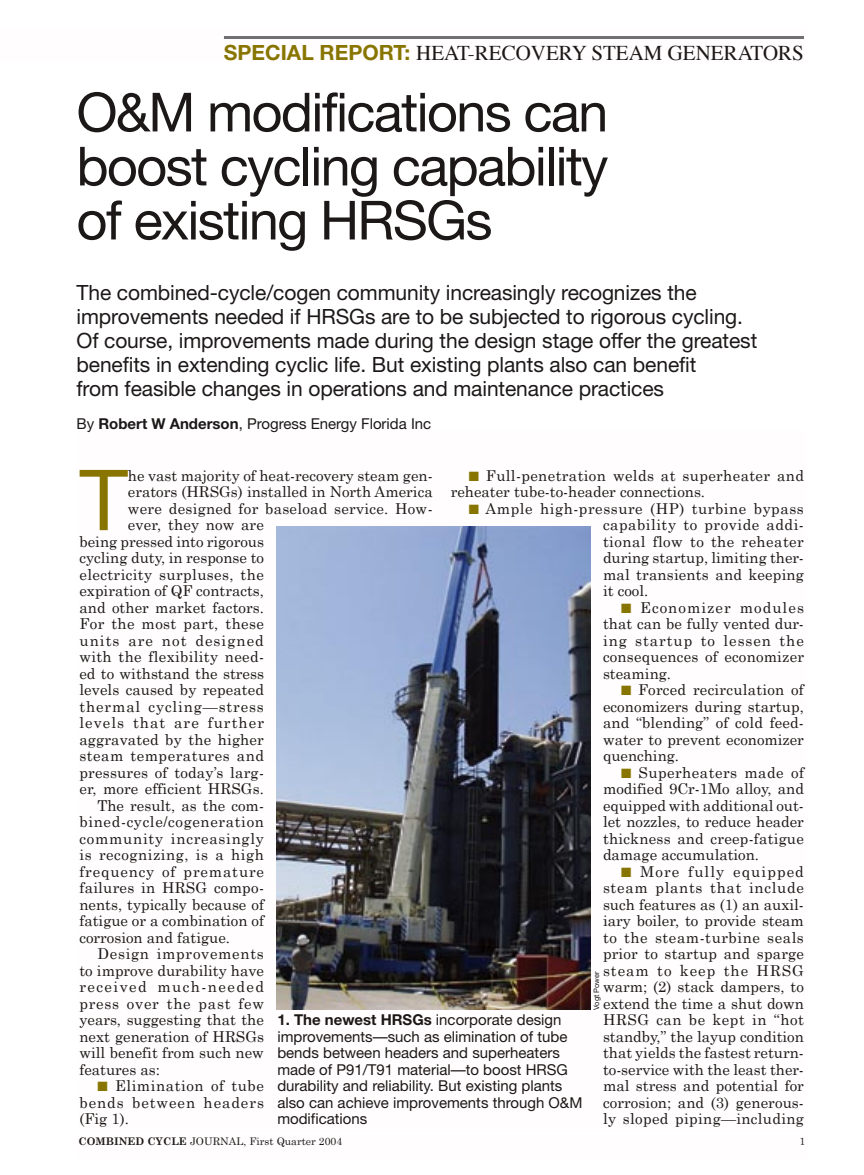
<style>
.page{position:relative;width:864px;height:1175px;background:#fff}
.page>*{position:absolute;margin:0;border:0;box-sizing:border-box;transform-origin:0 0}
._4_li_init{font:84.3px "Helvetica Neue";color:#887500}
.head-1{font:54px "Helvetica Neue";letter-spacing:-.03em;color:#1c1818}
.deck{font:21px/24px "Helvetica Neue";letter-spacing:-.005em;color:#1c1818}
.t1{font:21px "Times";color:#1c1818}
.text-2{font:15px/16.5px "Century Schoolbook";color:#1c1818;text-align:justify}
._4_li_init-2{font:15px "Century Schoolbook";letter-spacing:.01em;color:#1c1818}
.t2{font:15px/16.5px "Helvetica Neue";color:#1c1818}
.text-2-2{font:15px/16.5px "Century Schoolbook";letter-spacing:.025em;color:#1c1818}
._4_li_init-3{font:15px "Century Schoolbook";letter-spacing:.07em;color:#1c1818}
._4_li_init-4{font:15px "Century Schoolbook";letter-spacing:.06em;color:#1c1818}
._4_li_init-5{font:15px "Century Schoolbook";letter-spacing:.03em;color:#1c1818}
.t3{font:10.5px "Century Schoolbook";color:#1c1818}
.credit{font:7.5px "Helvetica Neue";color:#1c1818}
.s1{font-family:"Helvetica Neue";font-weight:700;color:#887500}
.s2{font-weight:700}
.s3{color:#887500}
</style>
<div class="page">
<hr style="left:224px;top:36px;width:580px;height:3px;background:#707072">
<img style="left:276px;top:526px;width:315px;height:483px">
<p class="t1" style="left:224px;top:40px;width:582px"><span class="s1">SPECIAL REPORT:</span> HEAT-RECOVERY STEAM GENERATORS</p>
<p class="head-1" style="left:76px;top:80px;width:533px">O&amp;M modifications can</p>
<p class="head-1" style="left:76px;top:134px;width:533px">boost cycling capability</p>
<p class="head-1" style="left:76px;top:188px;width:418px">of existing HRSGs</p>
<p class="deck" style="left:76px;top:280px;width:682px">The combined-cycle/cogen community increasingly recognizes the improvements needed if HRSGs are to be subjected to rigorous cycling.<br>Of course, improvements made during the design stage offer the greatest benefits in extending cyclic life. But existing plants also can benefit<br>from feasible changes in operations and maintenance practices</p>
<p class="t2" style="left:76px;top:415px;width:356px">By <span class="s2">Robert W Anderson</span>, Progress Energy Florida Inc</p>
<p class="_4_li_init" style="left:79px;top:450px;width:50px">T</p>
<p class="_4_li_init-2" style="left:128px;top:466px;width:306px">he vast majority of heat-recovery steam gen-</p>
<p class="text-2-2" style="left:451px;top:466px;width:355px;text-indent:18px"><span class="s3">■</span> Full-penetration welds at superheater and reheater tube-to-header connections.</p>
<p class="text-2" style="left:603px;top:499px;width:202px;text-indent:-134px"><span class="s3">■</span> Ample high-pressure (HP) turbine bypass capability to provide addi&shy;tional flow to the reheater during startup, limiting ther&shy;mal transients and keeping it cool.</p>
<p class="text-2" style="left:603px;top:598px;width:203px;text-indent:18px"><span class="s3">■</span> Economizer modules that can be fully vented dur&shy;ing startup to lessen the consequences of economizer steaming.</p>
<p class="text-2" style="left:603px;top:681px;width:202px;text-indent:18px"><span class="s3">■</span> Forced recirculation of economizers during startup, and “blending” of cold feed&shy;water to prevent economizer quenching.</p>
<p class="text-2" style="left:603px;top:763px;width:202px;text-indent:18px"><span class="s3">■</span> Superheaters made of modified 9Cr-1Mo alloy, and equipped with additional out&shy;let nozzles, to reduce header thickness and creep-fatigue damage accumulation.</p>
<p class="text-2" style="left:603px;top:862px;width:202px;text-indent:18px"><span class="s3">■</span> More fully equipped steam plants that include such features as (1) an auxil&shy;iary boiler, to provide steam to the steam-turbine seals prior to startup and sparge steam to keep the HRSG warm; (2) stack dampers, to extend the time a shut down HRSG can be kept in “hot standby,” the layup condition that yields the fastest return&shy;to-service with the least ther&shy;mal stress and potential for corrosion; and (3) generous&shy;ly sloped piping—including</p>
<p class="_4_li_init-2" style="left:128px;top:482px;width:306px">erators (HRSGs) installed in North America</p>
<p class="_4_li_init-2" style="left:128px;top:499px;width:306px">were designed for baseload service. How-</p>
<p class="_4_li_init-2" style="left:128px;top:515px;width:138px">ever, they now are</p>
<p class="_4_li_init-2" style="left:79px;top:532px;width:186px">being pressed into rigorous</p>
<p class="_4_li_init-2" style="left:79px;top:548px;width:186px">cycling duty, in response to</p>
<p class="_4_li_init-2" style="left:79px;top:565px;width:186px">electricity surpluses, the</p>
<p class="_4_li_init-2" style="left:79px;top:581px;width:186px">expiration of QF contracts,</p>
<p class="_4_li_init-2" style="left:79px;top:598px;width:186px">and other market factors.</p>
<p class="_4_li_init-2" style="left:79px;top:614px;width:186px">For the most part, these</p>
<p class="_4_li_init-3" style="left:79px;top:631px;width:186px">units are not designed</p>
<p class="_4_li_init-2" style="left:79px;top:647px;width:186px">with the flexibility need-</p>
<p class="_4_li_init-2" style="left:79px;top:664px;width:186px">ed to withstand the stress</p>
<p class="_4_li_init-2" style="left:79px;top:680px;width:186px">levels caused by repeated</p>
<p class="_4_li_init-4" style="left:79px;top:697px;width:186px">thermal cycling—stress</p>
<p class="_4_li_init-3" style="left:79px;top:713px;width:186px">levels that are further</p>
<p class="_4_li_init-2" style="left:79px;top:730px;width:186px">aggravated by the higher</p>
<p class="_4_li_init-5" style="left:79px;top:746px;width:186px">steam temperatures and</p>
<p class="_4_li_init-2" style="left:79px;top:763px;width:186px">pressures of today’s larg-</p>
<p class="_4_li_init-2" style="left:79px;top:779px;width:186px">er, more efficient HRSGs.</p>
<p class="text-2" style="left:79px;top:796px;width:186px;text-indent:18px">The result, as the com&shy;bined-cycle/cogeneration community increasingly is recognizing, is a high frequency of premature failures in HRSG compo&shy;nents, typically because of fatigue or a combination of corrosion and fatigue.</p>
<p class="text-2" style="left:79px;top:945px;width:186px;text-indent:18px">Design improvements to improve durability have received much-needed press over the past few years, suggesting that the next generation of HRSGs will benefit from such new features as:</p>
<p class="text-2" style="left:79px;top:1077px;width:186px;text-indent:18px"><span class="s3">■</span> Elimination of tube bends between headers (Fig 1).</p>
<p class="credit" style="left:592px;top:1010px;width:40px;rotate:-90deg">Vogt Power</p>
<p class="t2" style="left:277px;top:1011px;width:307px"><span class="s2">1. The newest HRSGs</span> incorporate design improvements—such as elimination of tube bends between headers and superheaters made of P91/T91 material—to boost HRSG durability and reliability. But existing plants also can achieve improvements through O&amp;M modifications</p>
<p class="t3" style="left:79px;top:1134px;width:265px"><span class="s2">COMBINED CYCLE</span> JOURNAL, First Quarter 2004</p>
<p class="t3" style="left:800px;top:1134px;width:7px">1</p>
</div>
